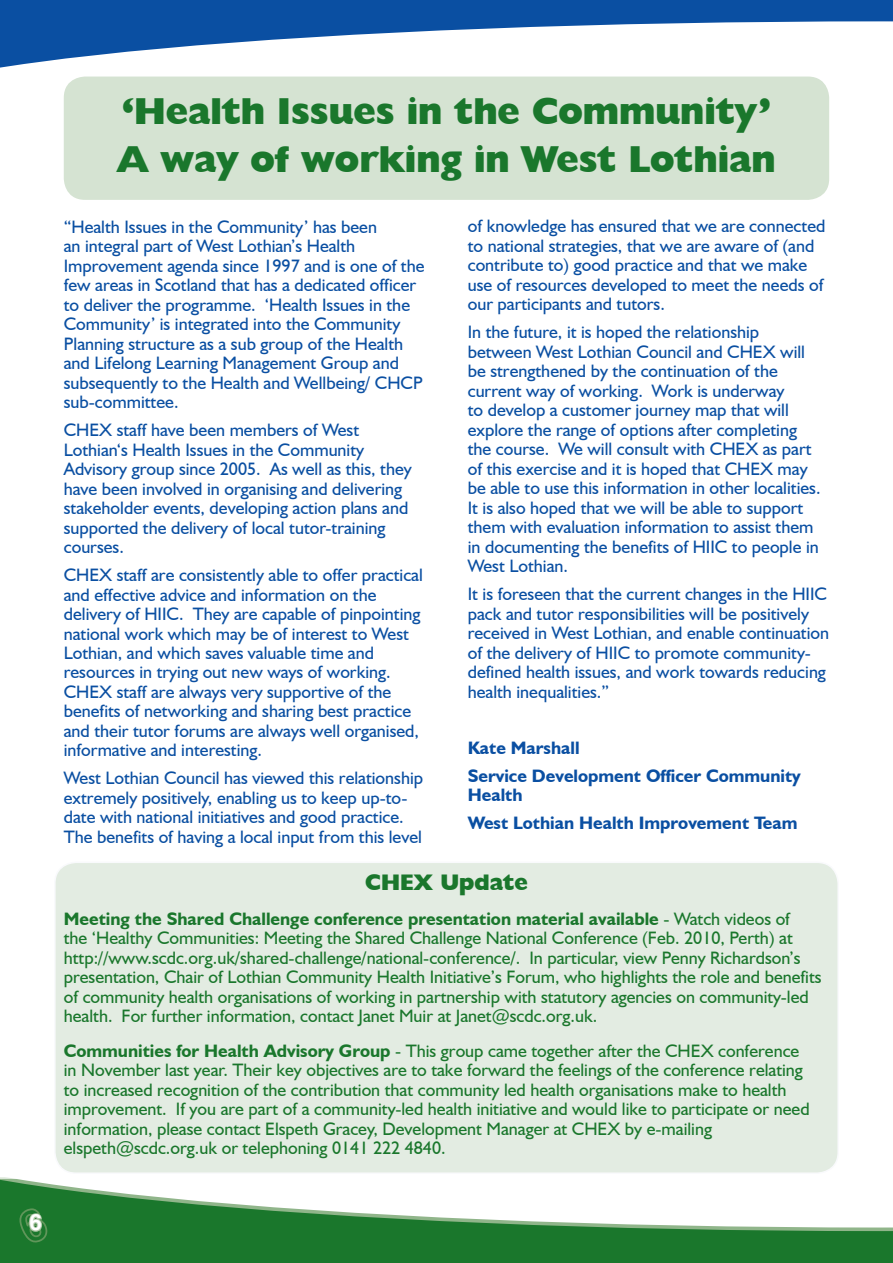
<style>
.page{position:relative;width:893px;height:1263px;background:#fff}
.page>*{position:absolute;margin:0;border:0;box-sizing:border-box;transform-origin:0 0}
.t1{font:800 37.5px/47.5px "Humanist 521 BT";color:#1a772c}
.t2{font:800 22.5px "Humanist 521 BT";color:#1a772c}
.t3{font:700 22.5px "Helvetica";color:#fff}
.t4{font:18px/19.5px "Humanist 521 BT";color:#0a4fa2}
.t5{font:18px/19.5px "Humanist 521 BT";color:#1a772c}
.t6{font:700 18px/28px "Humanist 521 BT";color:#0a4fa2}
.s1{font-weight:700}
</style>
<div class="page">
<div style="left:55px;top:862px;width:783px;height:311px;background:#e3ece2;border-radius:21px"></div>
<div style="left:54px;top:861px;width:785px;height:313px;border:2px solid #e4e6f3;border-radius:21px"></div>
<svg style="left:0;top:0;width:893px;height:94px"></svg>
<svg style="left:0;top:1177px;width:893px;height:86px"></svg>
<svg style="left:15px;top:1206px;width:34px;height:38px"></svg>
<div style="left:64px;top:77px;width:765px;height:123px;background:#d5e3d2;border-radius:21px"></div>
<p class="t1" style="left:117px;top:87px;width:660px">‘Health Issues in the Community’<br>A way of working in West Lothian</p>
<p class="t4" style="left:64px;top:216px;width:362px">“Health Issues in the Community’ has been<br>an integral part of West Lothian’s Health Improvement agenda since 1997 and is one of the few areas in Scotland that has a dedicated officer to deliver the programme. ‘Health Issues in the Community’ is integrated into the Community Planning structure as a sub group of the Health and Lifelong Learning Management Group and subsequently to the Health and Wellbeing/ CHCP sub-committee.</p>
<p class="t4" style="left:64px;top:420px;width:350px">CHEX staff have been members of West Lothian‘s Health Issues in the Community Advisory group since 2005. As well as this, they have been involved in organising and delivering stakeholder events, developing action plans and supported the delivery of local tutor-training courses.</p>
<p class="t4" style="left:64px;top:565px;width:361px">CHEX staff are consistently able to offer practical and effective advice and information on the delivery of HIIC. They are capable of pinpointing national work which may be of interest to West Lothian, and which saves valuable time and resources in trying out new ways of working.<br>CHEX staff are always very supportive of the benefits of networking and sharing best practice and their tutor forums are always well organised, informative and interesting.</p>
<p class="t4" style="left:64px;top:768px;width:361px">West Lothian Council has viewed this relationship extremely positively, enabling us to keep up-to&shy;date with national initiatives and good practice.<br>The benefits of having a local input from this level</p>
<p class="t4" style="left:468px;top:216px;width:359px">of knowledge has ensured that we are connected to national strategies, that we are aware of (and contribute to) good practice and that we make use of resources developed to meet the needs of our participants and tutors.</p>
<p class="t4" style="left:468px;top:322px;width:354px">In the future, it is hoped the relationship between West Lothian Council and CHEX will be strengthened by the continuation of the current way of working. Work is underway<br>to develop a customer journey map that will explore the range of options after completing the course. We will consult with CHEX as part of this exercise and it is hoped that CHEX may be able to use this information in other localities.<br>It is also hoped that we will be able to support them with evaluation information to assist them in documenting the benefits of HIIC to people in West Lothian.</p>
<p class="t4" style="left:468px;top:584px;width:363px">It is foreseen that the current changes in the HIIC pack and tutor responsibilities will be positively received in West Lothian, and enable continuation of the delivery of HIIC to promote community&shy;defined health issues, and work towards reducing health inequalities.”</p>
<p class="t6" style="left:468px;top:733px;width:335px">Kate Marshall<br>Service Development Officer Community</p>
<p class="t6" style="left:468px;top:781px;width:331px">Health<br>West Lothian Health Improvement Team</p>
<p class="t2" style="left:365px;top:868px;width:164px">CHEX Update</p>
<p class="t5" style="left:64px;top:908px;width:759px"><span class="s1">Meeting the Shared Challenge conference presentation material available</span> - Watch videos of<br>the ‘Healthy Communities: Meeting the Shared Challenge National Conference (Feb. 2010, Perth) at http://www.scdc.org.uk/shared-challenge/national-conference/. In particular, view Penny Richardson’s presentation, Chair of Lothian Community Health Initiative’s Forum, who highlights the role and benefits of community health organisations of working in partnership with statutory agencies on community-led health. For further information, contact Janet Muir at Janet@scdc.org.uk.</p>
<p class="t5" style="left:64px;top:1040px;width:747px"><span class="s1">Communities for Health Advisory Group</span> - This group came together after the CHEX conference in November last year. Their key objectives are to take forward the feelings of the conference relating to increased recognition of the contribution that community led health organisations make to health improvement. If you are part of a community-led health initiative and would like to participate or need information, please contact Elspeth Gracey, Development Manager at CHEX by e-mailing elspeth@scdc.org.uk or telephoning 0141 222 4840.</p>
<p class="t3" style="left:29px;top:1209px;width:14px">6</p>
</div>
